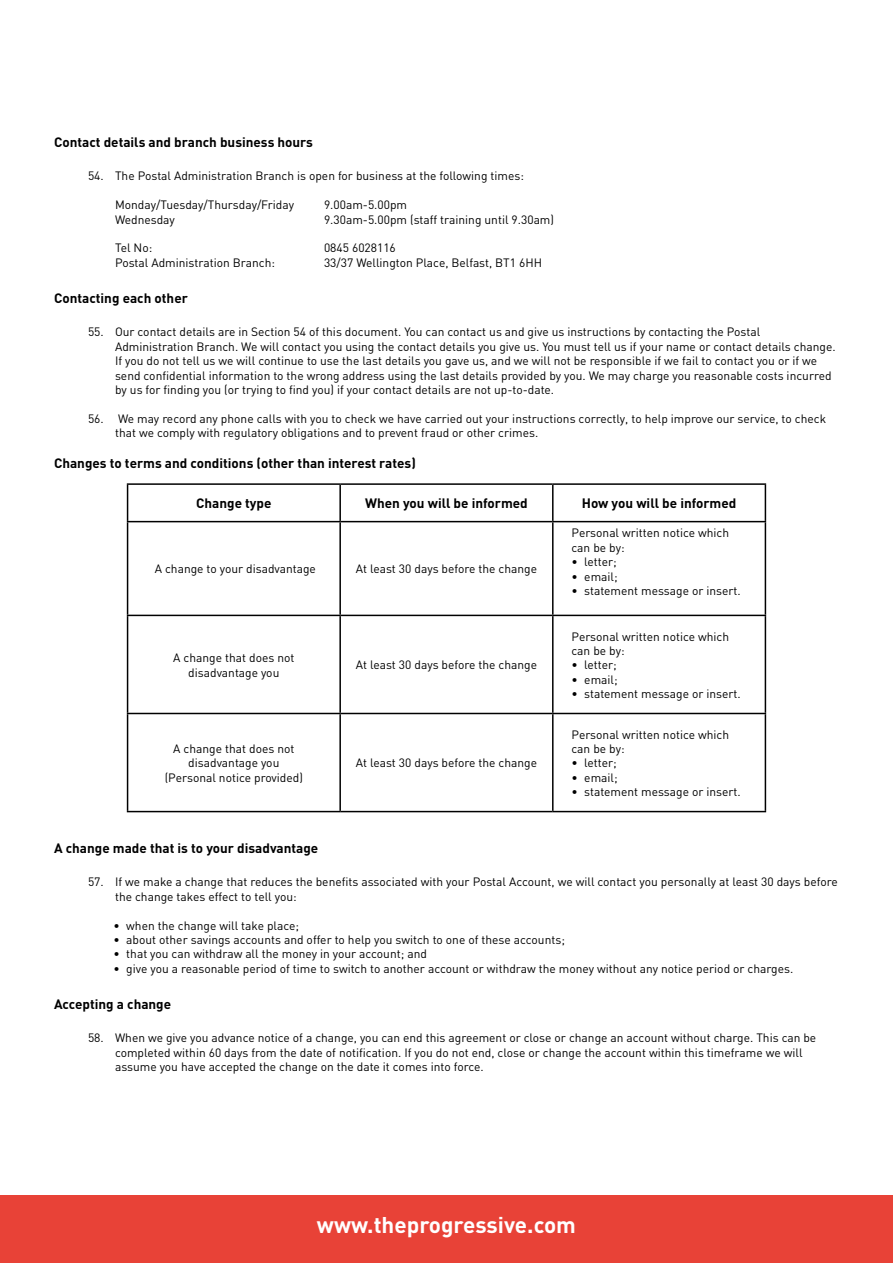
<style>
.page{position:relative;width:893px;height:1263px;background:#fff}
.page>*{position:absolute;margin:0;border:0;box-sizing:border-box;transform-origin:0 0}
.t1{font:700 22.5px "DIN";color:#fff}
.t2{font:700 13.5px "DIN";color:#000}
.t3{font:12px/14.4px "DIN";color:#000}
</style>
<div class="page">
<hr style="left:127px;top:483px;width:213px;height:2px;background:#000">
<hr style="left:127px;top:485px;width:1px;height:36px;background:#000">
<hr style="left:340px;top:483px;width:213px;height:2px;background:#000">
<hr style="left:339px;top:485px;width:2px;height:36px;background:#000">
<hr style="left:553px;top:483px;width:213px;height:2px;background:#000">
<hr style="left:552px;top:485px;width:2px;height:36px;background:#000">
<hr style="left:765px;top:485px;width:1px;height:36px;background:#000">
<hr style="left:127px;top:521px;width:213px;height:1px;background:#000">
<hr style="left:127px;top:522px;width:1px;height:93px;background:#000">
<hr style="left:340px;top:521px;width:213px;height:1px;background:#000">
<hr style="left:339px;top:522px;width:2px;height:93px;background:#000">
<hr style="left:553px;top:521px;width:213px;height:1px;background:#000">
<hr style="left:552px;top:522px;width:2px;height:93px;background:#000">
<hr style="left:765px;top:522px;width:1px;height:93px;background:#000">
<hr style="left:127px;top:615px;width:213px;height:1px;background:#000">
<hr style="left:127px;top:616px;width:1px;height:97px;background:#000">
<hr style="left:340px;top:615px;width:213px;height:1px;background:#000">
<hr style="left:339px;top:616px;width:2px;height:97px;background:#000">
<hr style="left:553px;top:615px;width:213px;height:1px;background:#000">
<hr style="left:552px;top:616px;width:2px;height:97px;background:#000">
<hr style="left:765px;top:616px;width:1px;height:97px;background:#000">
<hr style="left:127px;top:713px;width:213px;height:1px;background:#000">
<hr style="left:127px;top:714px;width:1px;height:97px;background:#000">
<hr style="left:340px;top:713px;width:213px;height:1px;background:#000">
<hr style="left:339px;top:714px;width:2px;height:97px;background:#000">
<hr style="left:553px;top:713px;width:213px;height:1px;background:#000">
<hr style="left:552px;top:714px;width:2px;height:97px;background:#000">
<hr style="left:765px;top:714px;width:1px;height:97px;background:#000">
<hr style="left:127px;top:811px;width:213px;height:1px;background:#000">
<hr style="left:340px;top:811px;width:213px;height:1px;background:#000">
<hr style="left:553px;top:811px;width:213px;height:1px;background:#000">
<div style="left:0;top:1195px;width:893px;height:68px;background:#e84237"></div>
<p class="t2" style="left:54px;top:134px;width:261px">Contact details and branch business hours</p>
<p class="t3" style="left:88px;top:169px;width:437px">54. The Postal Administration Branch is open for business at the following times:</p>
<p class="t3" style="left:115px;top:197px;width:181px">Monday/Tuesday/Thursday/Friday</p>
<p class="t3" style="left:324px;top:197px;width:85px">9.00am-5.00pm</p>
<p class="t3" style="left:115px;top:212px;width:61px">Wednesday</p>
<p class="t3" style="left:324px;top:212px;width:232px">9.30am-5.00pm (staff training until 9.30am)</p>
<p class="t3" style="left:115px;top:241px;width:39px">Tel No:</p>
<p class="t3" style="left:324px;top:241px;width:73px">0845 6028116</p>
<p class="t3" style="left:115px;top:255px;width:161px">Postal Administration Branch:</p>
<p class="t3" style="left:324px;top:255px;width:220px">33/37 Wellington Place, Belfast, BT1 6HH</p>
<p class="t2" style="left:54px;top:290px;width:135px">Contacting each other</p>
<p class="t3" style="left:115px;top:325px;width:722px;text-indent:-27px">55. Our contact details are in Section 54 of this document. You can contact us and give us instructions by contacting the Postal Administration Branch. We will contact you using the contact details you give us. You must tell us if your name or contact details change.<br>If you do not tell us we will continue to use the last details you gave us, and we will not be responsible if we fail to contact you or if we send confidential information to the wrong address using the last details provided by you. We may charge you reasonable costs incurred by us for finding you (or trying to find you) if your contact details are not up-to-date.</p>
<p class="t3" style="left:115px;top:411px;width:713px;text-indent:-27px">56. We may record any phone calls with you to check we have carried out your instructions correctly, to help improve our service, to check that we comply with regulatory obligations and to prevent fraud or other crimes.</p>
<p class="t2" style="left:54px;top:454px;width:363px">Changes to terms and conditions (other than interest rates)</p>
<p class="t2" style="left:196px;top:495px;width:77px">Change type</p>
<p class="t2" style="left:365px;top:495px;width:164px">When you will be informed</p>
<p class="t2" style="left:582px;top:495px;width:156px">How you will be informed</p>
<p class="t3" style="left:155px;top:562px;width:163px">A change to your disadvantage</p>
<p class="t3" style="left:356px;top:562px;width:183px">At least 30 days before the change</p>
<p class="t3" style="left:173px;top:650px;width:123px;text-align:center">A change that does not disadvantage you</p>
<p class="t3" style="left:356px;top:657px;width:183px">At least 30 days before the change</p>
<p class="t3" style="left:165px;top:741px;width:140px;text-align:center">A change that does not disadvantage you (Personal notice provided)</p>
<p class="t3" style="left:356px;top:756px;width:183px">At least 30 days before the change</p>
<p class="t3" style="left:572px;top:526px;width:159px">Personal written notice which can be by:</p>
<p class="t3" style="left:572px;top:554px;width:47px">• letter;</p>
<p class="t3" style="left:572px;top:569px;width:48px">• email;</p>
<p class="t3" style="left:572px;top:583px;width:171px">• statement message or insert.</p>
<p class="t3" style="left:572px;top:629px;width:159px">Personal written notice which can be by:</p>
<p class="t3" style="left:572px;top:657px;width:47px">• letter;</p>
<p class="t3" style="left:572px;top:672px;width:48px">• email;</p>
<p class="t3" style="left:572px;top:686px;width:171px">• statement message or insert.</p>
<p class="t3" style="left:572px;top:727px;width:159px">Personal written notice which can be by:</p>
<p class="t3" style="left:572px;top:756px;width:47px">• letter;</p>
<p class="t3" style="left:572px;top:770px;width:48px">• email;</p>
<p class="t3" style="left:572px;top:784px;width:171px">• statement message or insert.</p>
<p class="t2" style="left:54px;top:839px;width:266px">A change made that is to your disadvantage</p>
<p class="t3" style="left:115px;top:874px;width:724px;text-indent:-27px">57. If we make a change that reduces the benefits associated with your Postal Account, we will contact you personally at least 30 days before the change takes effect to tell you:</p>
<p class="t3" style="left:114px;top:918px;width:187px">• when the change will take place;</p>
<p class="t3" style="left:114px;top:932px;width:453px">• about other savings accounts and offer to help you switch to one of these accounts;</p>
<p class="t3" style="left:114px;top:946px;width:315px">• that you can withdraw all the money in your account; and</p>
<p class="t3" style="left:114px;top:961px;width:681px">• give you a reasonable period of time to switch to another account or withdraw the money without any notice period or charges.</p>
<p class="t2" style="left:54px;top:996px;width:119px">Accepting a change</p>
<p class="t3" style="left:115px;top:1031px;width:703px;text-indent:-27px">58. When we give you advance notice of a change, you can end this agreement or close or change an account without charge. This can be completed within 60 days from the date of notification. If you do not end, close or change the account within this timeframe we will assume you have accepted the change on the date it comes into force.</p>
<h1 class="t1" style="left:317px;top:1210px;width:261px">www.theprogressive.com</h1>
</div>
